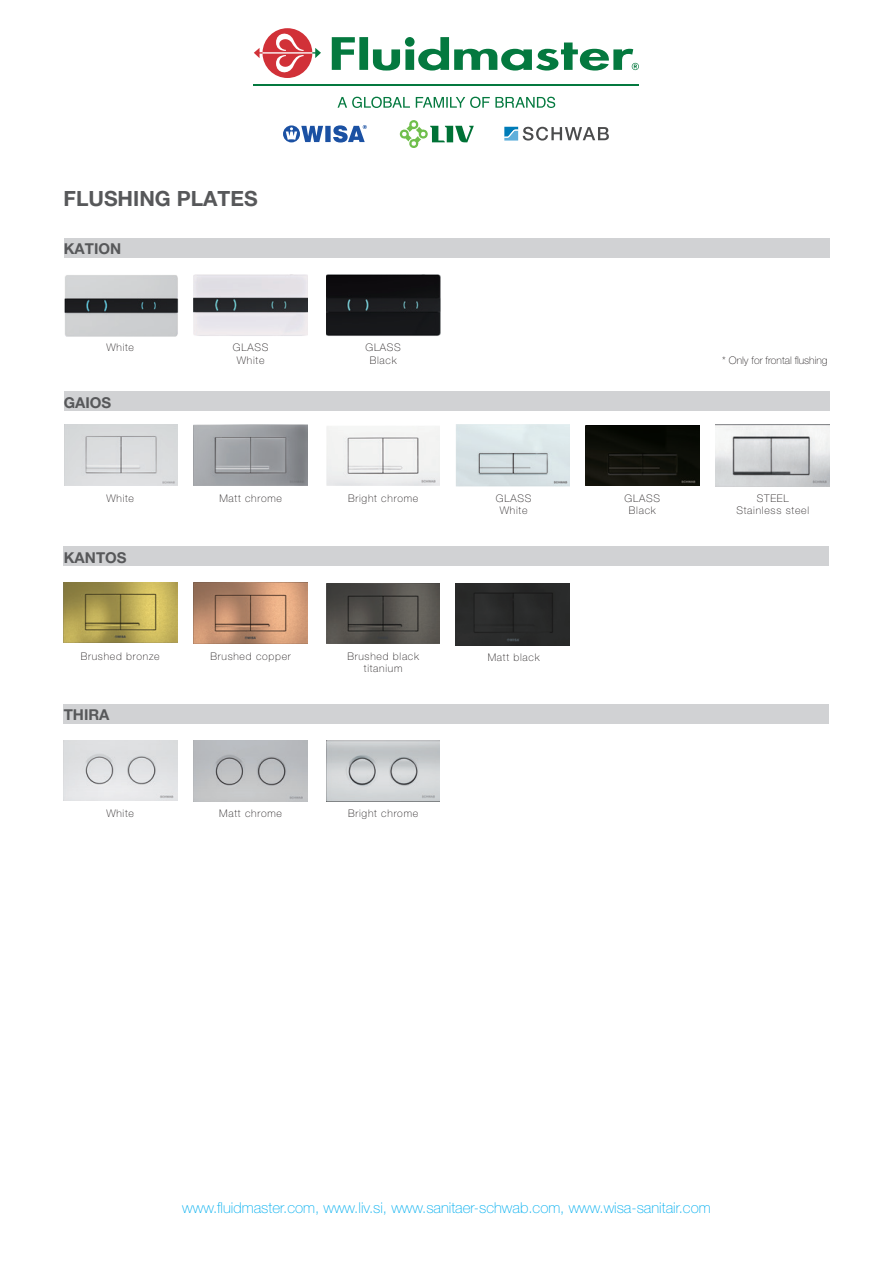
<style>
.page{position:relative;width:893px;height:1263px;background:#fff}
.page>*{position:absolute;margin:0;border:0;box-sizing:border-box;transform-origin:0 0}
.t1{font:700 21px "Helvetica Neue LT Pro";color:#57585a}
.t2{font:100 15px "Helvetica Neue LT Pro";color:#00aeef}
.t3{font:700 15px "Helvetica Neue LT Pro";color:#57585a}
.t4{font:100 10.5px/12.6px "Helvetica Neue LT Pro";letter-spacing:.07em;color:#231f20;text-align:center}
.t5{font:100 10.5px "Helvetica Neue LT Pro";color:#231f20}
</style>
<div class="page">
<svg style="left:332px;top:37px;width:307px;height:34px"></svg>
<svg style="left:254px;top:28px;width:67px;height:50px"></svg>
<svg style="left:338px;top:97px;width:217px;height:11px"></svg>
<hr style="left:254px;top:84px;width:385px;height:1px;background:#04793f">
<svg style="left:283px;top:125px;width:84px;height:18px"></svg>
<svg style="left:399px;top:120px;width:75px;height:28px"></svg>
<svg style="left:504px;top:127px;width:105px;height:14px"></svg>
<img style="left:64px;top:740px;width:113px;height:60px">
<img style="left:326px;top:741px;width:114px;height:61px">
<img style="left:194px;top:740px;width:114px;height:61px">
<div style="left:64px;top:704px;width:765px;height:19px;background:#d1d2d4"></div>
<img style="left:64px;top:425px;width:113px;height:60px">
<img style="left:64px;top:275px;width:114px;height:61px">
<img style="left:326px;top:426px;width:114px;height:59px">
<img style="left:326px;top:274px;width:114px;height:62px">
<img style="left:586px;top:425px;width:113px;height:61px">
<img style="left:194px;top:425px;width:114px;height:60px">
<img style="left:194px;top:274px;width:114px;height:62px">
<img style="left:456px;top:425px;width:114px;height:62px">
<img style="left:715px;top:425px;width:114px;height:61px">
<div style="left:64px;top:392px;width:765px;height:19px;background:#d1d2d4"></div>
<div style="left:64px;top:238px;width:765px;height:19px;background:#d1d2d4"></div>
<img style="left:64px;top:583px;width:113px;height:60px">
<img style="left:326px;top:583px;width:114px;height:61px">
<img style="left:194px;top:583px;width:114px;height:60px">
<div style="left:456px;top:584px;width:114px;height:62px;background:#292a2a"></div>
<div style="left:64px;top:546px;width:765px;height:20px;background:#d1d2d4"></div>
<h1 class="t1" style="left:64px;top:186px;width:196px">FLUSHING PLATES</h1>
<h2 class="t3" style="left:64px;top:239px;width:59px">KATION</h2>
<p class="t4" style="left:106px;top:341px;width:29px">White</p>
<h2 class="t3" style="left:64px;top:393px;width:49px">GAIOS</h2>
<p class="t4" style="left:106px;top:492px;width:29px">White</p>
<h2 class="t3" style="left:64px;top:548px;width:64px">KANTOS</h2>
<p class="t4" style="left:233px;top:341px;width:37px">GLASS<br>White</p>
<p class="t4" style="left:219px;top:492px;width:64px">Matt chrome</p>
<p class="t4" style="left:365px;top:341px;width:37px">GLASS<br>Black</p>
<p class="t4" style="left:348px;top:492px;width:72px">Bright chrome</p>
<p class="t4" style="left:496px;top:492px;width:37px">GLASS<br>White</p>
<p class="t4" style="left:81px;top:650px;width:81px">Brushed bronze</p>
<p class="t4" style="left:210px;top:650px;width:82px">Brushed copper</p>
<p class="t4" style="left:347px;top:650px;width:73px">Brushed black titanium</p>
<p class="t4" style="left:488px;top:651px;width:53px">Matt black</p>
<h2 class="t3" style="left:64px;top:706px;width:47px">THIRA</h2>
<p class="t4" style="left:106px;top:807px;width:29px">White</p>
<p class="t4" style="left:219px;top:807px;width:64px">Matt chrome</p>
<p class="t4" style="left:348px;top:807px;width:72px">Bright chrome</p>
<p class="t4" style="left:625px;top:492px;width:37px">GLASS<br>Black</p>
<p class="t5" style="left:722px;top:354px;width:107px">* Only for frontal flushing</p>
<p class="t4" style="left:736px;top:492px;width:74px">STEEL<br>Stainless steel</p>
<h2 class="t2" style="left:182px;top:1199px;width:530px">www.fluidmaster.com, www.liv.si, www.sanitaer-schwab.com, www.wisa-sanitair.com</h2>
</div>
